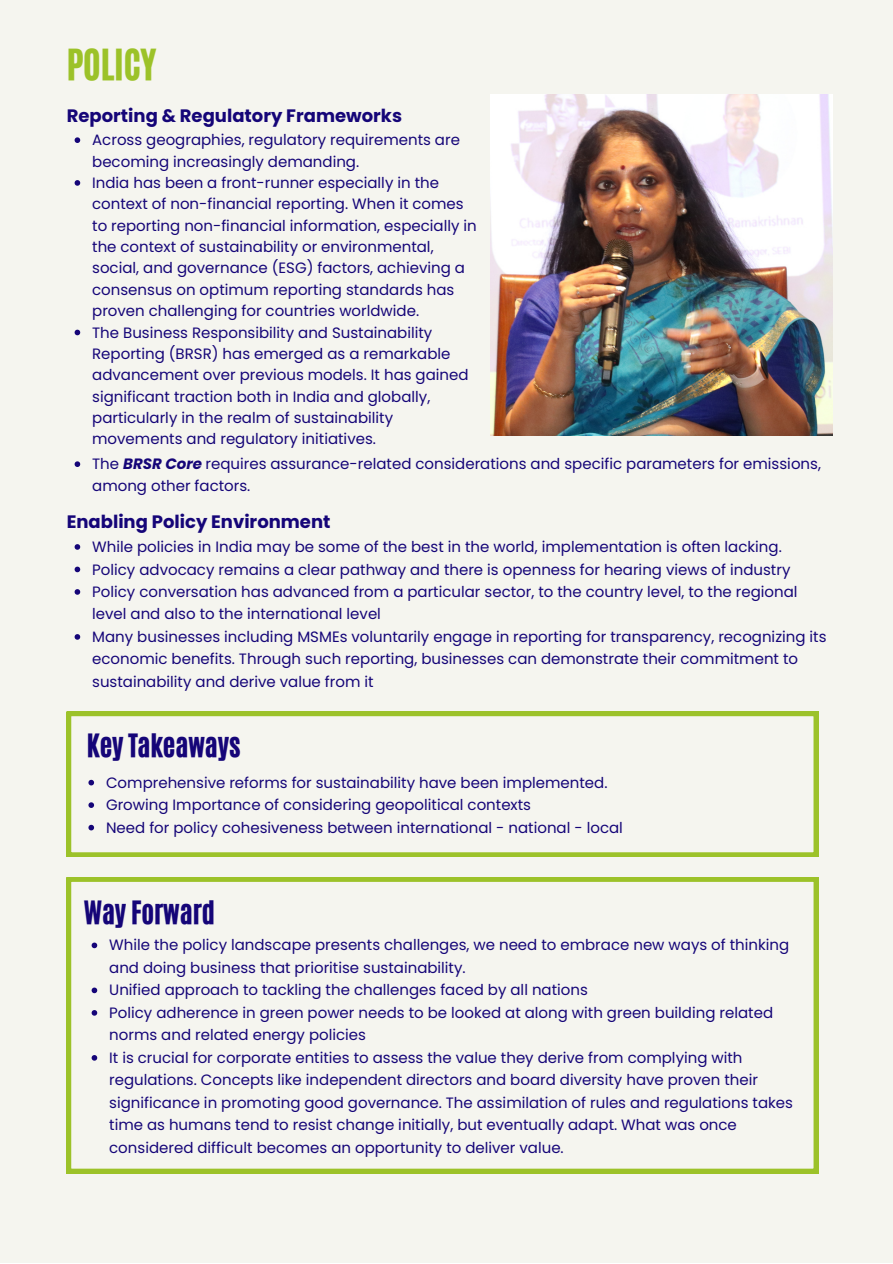
<style>
.page{position:relative;width:893px;height:1264px;background:#fff}
.page>*{position:absolute;margin:0;border:0;box-sizing:border-box;transform-origin:0 0}
.t1{font:36px "CA Generated";color:#9cc229}
.t2{font:27px "CA Generated";color:#150578}
.t3{font:700 18px "Poppins";color:#150578}
.t4{font:15px/21.3px "Poppins";color:#150578}
.s1{font-weight:700;font-style:italic}
</style>
<div class="page">
<div style="left:0;top:0;width:892px;height:1262px;background:#f5f5ef"></div>
<img style="left:490px;top:95px;width:342px;height:340px">
<svg style="left:67px;top:711px;width:751px;height:145px"></svg>
<svg style="left:88px;top:779px;width:6px;height:6px"></svg>
<svg style="left:88px;top:802px;width:6px;height:6px"></svg>
<svg style="left:88px;top:824px;width:6px;height:6px"></svg>
<svg style="left:75px;top:137px;width:5px;height:6px"></svg>
<svg style="left:75px;top:180px;width:5px;height:6px"></svg>
<svg style="left:75px;top:330px;width:5px;height:5px"></svg>
<svg style="left:75px;top:544px;width:5px;height:5px"></svg>
<svg style="left:75px;top:566px;width:5px;height:6px"></svg>
<svg style="left:75px;top:589px;width:5px;height:5px"></svg>
<svg style="left:75px;top:634px;width:5px;height:5px"></svg>
<svg style="left:67px;top:877px;width:751px;height:296px"></svg>
<svg style="left:92px;top:942px;width:5px;height:6px"></svg>
<svg style="left:92px;top:987px;width:5px;height:6px"></svg>
<svg style="left:92px;top:1010px;width:5px;height:5px"></svg>
<svg style="left:92px;top:1055px;width:5px;height:5px"></svg>
<svg style="left:75px;top:461px;width:5px;height:6px"></svg>
<p class="t1" style="left:67px;top:39px;width:91px">POLICY</p>
<p class="t3" style="left:67px;top:103px;width:337px">Reporting &amp; Regulatory Frameworks</p>
<p class="t4" style="left:92px;top:129px;width:369px">Across geographies, regulatory requirements are becoming increasingly demanding.</p>
<p class="t4" style="left:92px;top:172px;width:386px">India has been a front-runner especially in the context of non-financial reporting. When it comes to reporting non-financial information, especially in the context of sustainability or environmental, social, and governance (ESG) factors, achieving a consensus on optimum reporting standards has proven challenging for countries worldwide.</p>
<p class="t4" style="left:92px;top:321px;width:378px">The Business Responsibility and Sustainability Reporting (BRSR) has emerged as a remarkable advancement over previous models. It has gained significant traction both in India and globally, particularly in the realm of sustainability movements and regulatory initiatives.</p>
<p class="t4" style="left:92px;top:453px;width:730px">The <span class="s1">BRSR Core</span> requires assurance-related considerations and specific parameters for emissions, among other factors.</p>
<p class="t3" style="left:67px;top:509px;width:265px">Enabling Policy Environment</p>
<p class="t4" style="left:92px;top:536px;width:691px">While policies in India may be some of the best in the world, implementation is often lacking.</p>
<p class="t4" style="left:92px;top:558px;width:699px">Policy advocacy remains a clear pathway and there is openness for hearing views of industry</p>
<p class="t4" style="left:92px;top:580px;width:706px;line-height:22.5px">Policy conversation has advanced from a particular sector, to the country level, to the regional level and also to the international level</p>
<p class="t4" style="left:92px;top:625px;width:735px;line-height:22.5px">Many businesses including MSMEs voluntarily engage in reporting for transparency, recognizing its economic benefits. Through such reporting, businesses can demonstrate their commitment to sustainability and derive value from it</p>
<p class="t2" style="left:87px;top:726px;width:155px">Key Takeaways</p>
<p class="t4" style="left:106px;top:771px;width:503px">Comprehensive reforms for sustainability have been implemented.</p>
<p class="t4" style="left:106px;top:794px;width:426px">Growing Importance of considering geopolitical contexts</p>
<p class="t4" style="left:106px;top:816px;width:518px">Need for policy cohesiveness between international - national - local</p>
<p class="t2" style="left:84px;top:892px;width:133px">Way Forward</p>
<p class="t4" style="left:109px;top:933px;width:681px;line-height:22.5px">While the policy landscape presents challenges, we need to embrace new ways of thinking and doing business that prioritise sustainability.</p>
<p class="t4" style="left:109px;top:979px;width:480px">Unified approach to tackling the challenges faced by all nations</p>
<p class="t4" style="left:109px;top:1001px;width:665px;line-height:22.5px">Policy adherence in green power needs to be looked at along with green building related norms and related energy policies</p>
<p class="t4" style="left:109px;top:1046px;width:685px;line-height:22.5px">It is crucial for corporate entities to assess the value they derive from complying with regulations. Concepts like independent directors and board diversity have proven their significance in promoting good governance. The assimilation of rules and regulations takes time as humans tend to resist change initially, but eventually adapt. What was once considered difficult becomes an opportunity to deliver value.</p>
</div>
